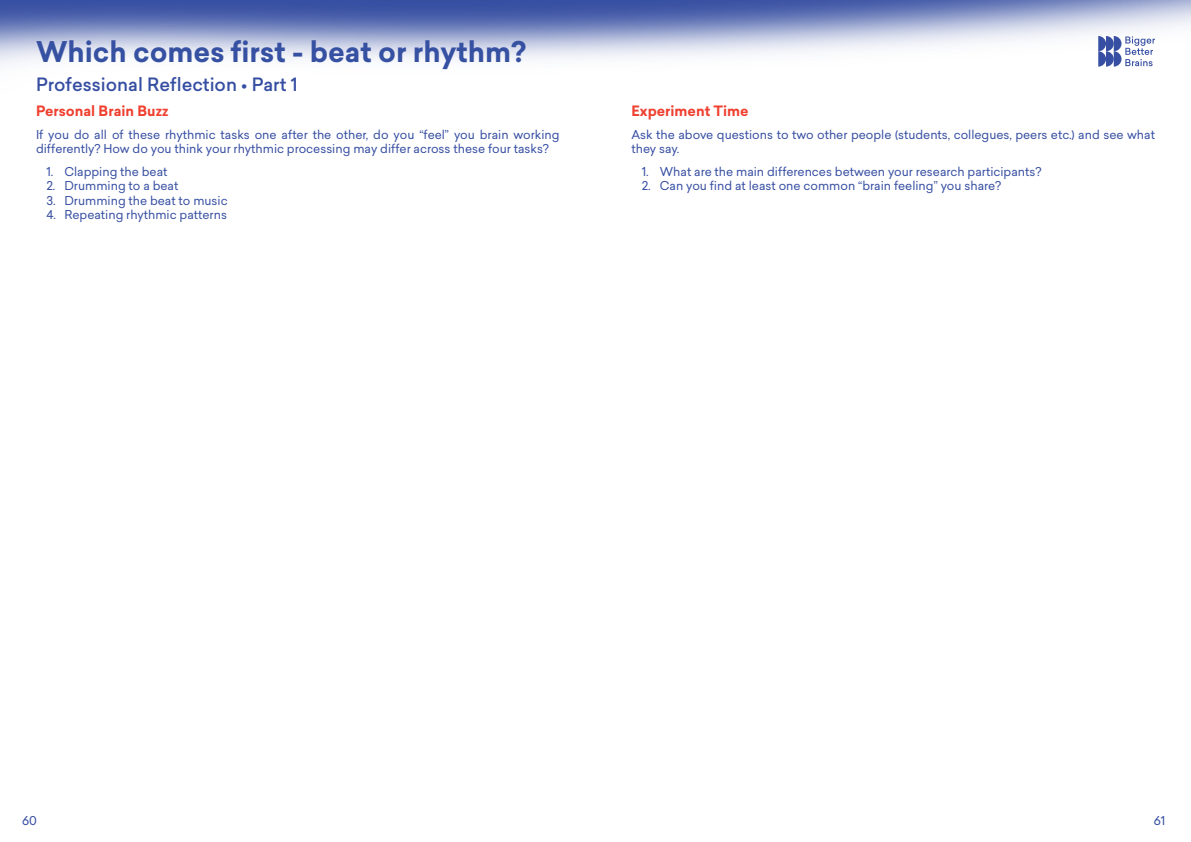
<style>
.page{position:relative;width:1191px;height:842px;background:#fff}
.page>*{position:absolute;margin:0;border:0;box-sizing:border-box;transform-origin:0 0}
.t1{font:700 28px "Sailec";color:#3650a2}
.t2{font:500 18px "Sailec";color:#364ea2}
.t3{font:700 14px "Sailec";color:#ef4030}
.t4{font:12px/14.4px "Sailec";color:#364ea2}
.t5{font:12px "Sailec";color:#374fa2}
</style>
<div class="page">
<img style="left:0;top:0;width:1191px;height:65px">
<svg style="left:1098px;top:36px;width:57px;height:31px"></svg>
<h1 class="t1" style="left:36px;top:32px;width:491px">Which comes first - beat or rhythm?</h1>
<p class="t3" style="left:36px;top:101px;width:134px">Personal Brain Buzz</p>
<p class="t3" style="left:631px;top:101px;width:119px">Experiment Time</p>
<p class="t4" style="left:36px;top:127px;width:525px">If you do all of these rhythmic tasks one after the other, do you “feel” you brain working differently? How do you think your rhythmic processing may differ across these four tasks?</p>
<p class="t4" style="left:46px;top:164px;width:123px">1. Clapping the beat</p>
<p class="t5" style="left:46px;top:177px;width:133px">2. Drumming to a beat</p>
<p class="t5" style="left:46px;top:192px;width:183px">3. Drumming the beat to music</p>
<p class="t5" style="left:46px;top:206px;width:182px">4. Repeating rhythmic patterns</p>
<h2 class="t2" style="left:36px;top:72px;width:263px">Professional Reflection • Part 1</h2>
<p class="t4" style="left:631px;top:127px;width:525px">Ask the above questions to two other people (students, collegues, peers etc.) and see what they say.</p>
<p class="t4" style="left:642px;top:164px;width:401px">1. What are the main differences between your research participants?</p>
<p class="t4" style="left:642px;top:178px;width:361px">2. Can you find at least one common “brain feeling” you share?</p>
<p class="t4" style="left:22px;top:813px;width:16px">60</p>
<p class="t4" style="left:1153px;top:813px;width:13px">61</p>
</div>
